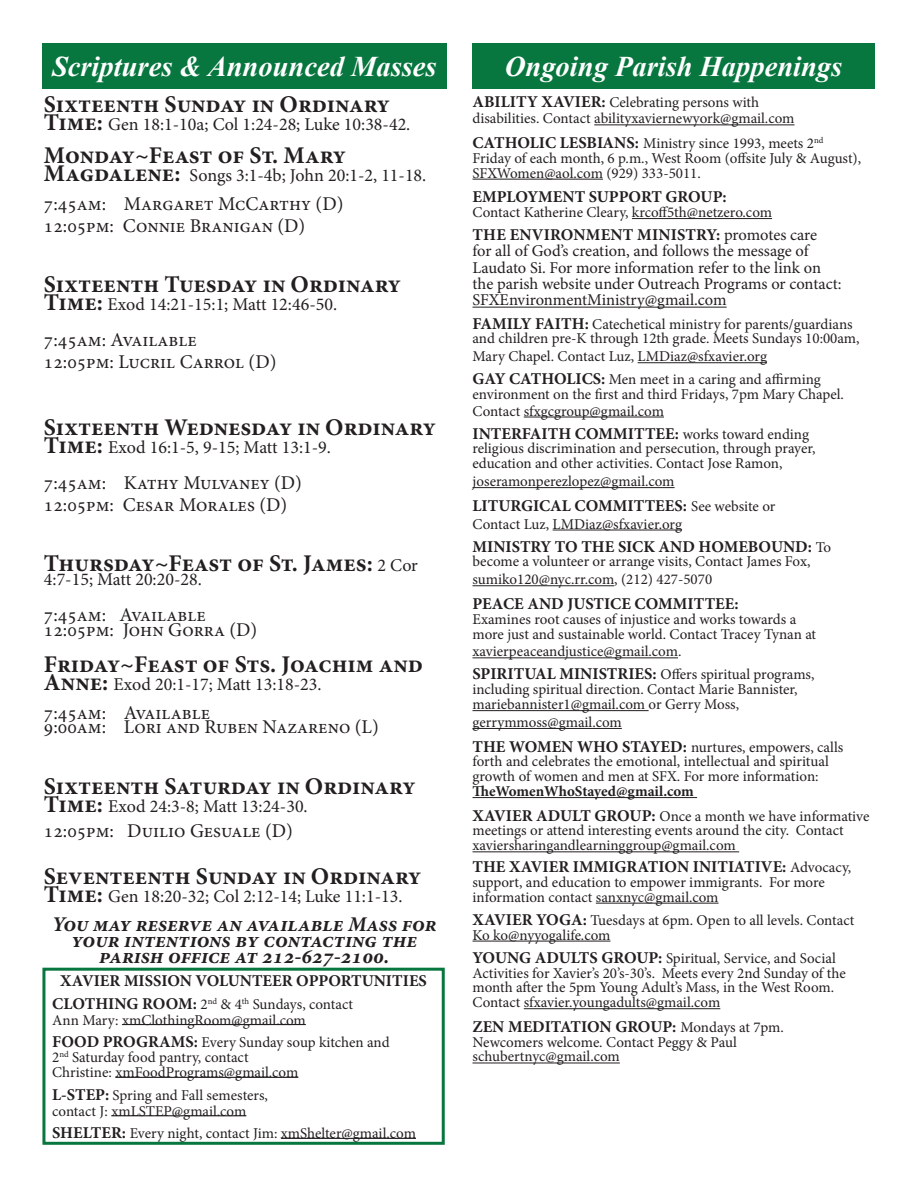
<style>
.page{position:relative;width:918px;height:1188px;background:#fff}
.page>*{position:absolute;margin:0;border:0;box-sizing:border-box;transform-origin:0 0}
.t1{font:italic 700 28.5px "Times New Roman";color:#fff}
.t2{font:700 24px "Minion Pro";color:#231f20}
.t3{font:italic 700 21px/15.8px "Minion Pro";color:#231f20;text-align:center}
.t4{font:19.5px "Minion Pro";color:#231f20}
.t5{font:18px "Minion Pro";color:#231f20}
.t6{font:700 16.5px "Minion Pro";color:#231f20}
.t7{font:16.5px/16.4px "Minion Pro";letter-spacing:-.005em;color:#231f20}
.t8{font:15px/14.9px "Minion Pro";color:#231f20}
.s1{font-weight:700;font-size:16.5px}
.s2{font-weight:700}
.s3{font-weight:400;font-size:15px}
.s4{font-weight:700;font-size:24px}
.s5{font-weight:400;font-size:18px}
</style>
<div class="page">
<div style="left:42px;top:43px;width:405px;height:46px;background:#08763f"></div>
<div style="left:472px;top:43px;width:403px;height:46px;background:#08763f"></div>
<hr style="left:594px;top:124px;width:201px;height:1px;background:#231f20">
<hr style="left:472px;top:179px;width:131px;height:1px;background:#231f20">
<hr style="left:632px;top:218px;width:140px;height:1px;background:#231f20">
<hr style="left:472px;top:307px;width:255px;height:1px;background:#231f20">
<hr style="left:638px;top:362px;width:129px;height:1px;background:#231f20">
<hr style="left:524px;top:417px;width:140px;height:1px;background:#231f20">
<hr style="left:472px;top:487px;width:203px;height:1px;background:#231f20">
<hr style="left:553px;top:530px;width:129px;height:1px;background:#231f20">
<hr style="left:472px;top:585px;width:142px;height:1px;background:#231f20">
<hr style="left:472px;top:657px;width:206px;height:1px;background:#231f20">
<hr style="left:472px;top:710px;width:177px;height:1px;background:#231f20">
<hr style="left:472px;top:728px;width:150px;height:1px;background:#231f20">
<hr style="left:472px;top:797px;width:225px;height:1px;background:#231f20">
<hr style="left:472px;top:851px;width:267px;height:1px;background:#231f20">
<hr style="left:596px;top:903px;width:123px;height:1px;background:#231f20">
<hr style="left:472px;top:941px;width:138px;height:1px;background:#231f20">
<hr style="left:524px;top:1008px;width:196px;height:1px;background:#231f20">
<hr style="left:472px;top:1063px;width:148px;height:1px;background:#231f20">
<hr style="left:122px;top:1024px;width:184px;height:1px;background:#231f20">
<hr style="left:115px;top:1077px;width:183px;height:1px;background:#231f20">
<hr style="left:111px;top:1115px;width:135px;height:1px;background:#231f20">
<hr style="left:281px;top:1138px;width:135px;height:1px;background:#231f20">
<div style="left:42px;top:968px;width:403px;height:177px;border:3px solid #08763f"></div>
<p class="t1" style="left:52px;top:46px;width:386px">Scriptures &amp; Announced Masses</p>
<p class="t1" style="left:505px;top:46px;width:339px">Ongoing Parish Happenings</p>
<p class="t8" style="left:472px;top:95px;width:288px"><span class="s1">ABILITY XAVIER:</span> Celebrating persons with</p>
<p class="t8" style="left:472px;top:111px;width:324px">disabilities. Contact abilityxaviernewyork@gmail.com</p>
<p class="t8" style="left:472px;top:136px;width:390px"><span class="s1">CATHOLIC LESBIANS:</span> Ministry since 1993, meets 2<sup>nd<br></sup>Friday of each month, 6 p.m., West Room (offsite July &amp; August),<br>SFXWomen@aol.com (929) 333-5011.</p>
<p class="t6" style="left:472px;top:185px;width:256px">EMPLOYMENT SUPPORT GROUP:</p>
<p class="t8" style="left:472px;top:205px;width:301px">Contact Katherine Cleary, krcoff5th@netzero.com</p>
<p class="t7" style="left:472px;top:227px;width:371px"><span class="s2">THE ENVIRONMENT MINISTRY:</span> promotes care<br>for all of God’s creation, and follows the message of Laudato Si. For more information refer to the link on the parish website under Outreach Programs or contact:<br>SFXEnvironmentMinistry@gmail.com</p>
<p class="t8" style="left:472px;top:316px;width:389px"><span class="s1">FAMILY FAITH:</span> Catechetical ministry for parents/guardians and children pre-K through 12th grade. Meets Sundays 10:00am,</p>
<p class="t8" style="left:473px;top:349px;width:296px">Mary Chapel. Contact Luz, LMDiaz@sfxavier.org</p>
<p class="t8" style="left:472px;top:372px;width:350px"><span class="s1">GAY CATHOLICS:</span> Men meet in a caring and affirming</p>
<p class="t8" style="left:473px;top:386px;width:373px;line-height:16.4px">environment on the first and third Fridays, 7pm Mary Chapel.<br>Contact sfxgcgroup@gmail.com</p>
<p class="t6" style="left:472px;top:422px;width:338px">INTERFAITH COMMITTEE: <span class="s3">works toward ending</span></p>
<p class="t8" style="left:472px;top:441px;width:345px">religious discrimination and persecution, through prayer,</p>
<p class="t8" style="left:472px;top:456px;width:312px">education and other activities. Contact Jose Ramon,</p>
<p class="t8" style="left:472px;top:474px;width:204px">joseramonperezlopez@gmail.com</p>
<p class="t6" style="left:472px;top:494px;width:304px">LITURGICAL COMMITTEES: <span class="s3">See website or</span></p>
<p class="t8" style="left:473px;top:516px;width:211px">Contact Luz, LMDiaz@sfxavier.org</p>
<p class="t6" style="left:472px;top:535px;width:360px">MINISTRY TO THE SICK AND HOMEBOUND: <span class="s3">To</span></p>
<p class="t8" style="left:473px;top:554px;width:340px">become a volunteer or arrange visits, Contact James Fox,</p>
<p class="t8" style="left:473px;top:572px;width:241px">sumiko120@nyc.rr.com, (212) 427-5070</p>
<p class="t6" style="left:472px;top:592px;width:268px">PEACE AND JUSTICE COMMITTEE:</p>
<p class="t8" style="left:472px;top:612px;width:345px">Examines root causes of injustice and works towards a more just and sustainable world. Contact Tracey Tynan at</p>
<p class="t8" style="left:472px;top:644px;width:210px">xavierpeaceandjustice@gmail.com.</p>
<p class="t8" style="left:472px;top:667px;width:344px"><span class="s1">SPIRITUAL MINISTRIES:</span> Offers spiritual programs,</p>
<p class="t8" style="left:473px;top:682px;width:327px">including spiritual direction. Contact Marie Bannister,</p>
<p class="t8" style="left:473px;top:697px;width:268px">mariebannister1@gmail.com or Gerry Moss,</p>
<p class="t8" style="left:473px;top:715px;width:151px">gerrymmoss@gmail.com</p>
<p class="t8" style="left:472px;top:739px;width:372px"><span class="s1">THE WOMEN WHO STAYED:</span> nurtures, empowers, calls forth and celebrates the emotional, intellectual and spiritual growth of women and men at SFX. For more information:<br><span class="s2">TheWomenWhoStayed@gmail.com</span></p>
<p class="t8" style="left:472px;top:809px;width:398px"><span class="s1">XAVIER ADULT GROUP:</span> Once a month we have informative meetings or attend interesting events around the city. Contact xaviersharingandlearninggroup@gmail.com</p>
<p class="t6" style="left:472px;top:855px;width:380px">THE XAVIER IMMIGRATION INITIATIVE: <span class="s3">Advocacy,</span></p>
<p class="t8" style="left:473px;top:875px;width:354px">support, and education to empower immigrants. For more information contact sanxnyc@gmail.com</p>
<p class="t8" style="left:472px;top:913px;width:384px"><span class="s1">XAVIER YOGA:</span> Tuesdays at 6pm. Open to all levels. Contact<br>Ko ko@nyyogalife.com</p>
<p class="t8" style="left:472px;top:951px;width:375px"><span class="s1">YOUNG ADULTS GROUP:</span> Spiritual, Service, and Social Activities for Xavier’s 20’s-30’s. Meets every 2nd Sunday of the month after the 5pm Young Adult’s Mass, in the West Room.<br>Contact sfxavier.youngadults@gmail.com</p>
<p class="t6" style="left:472px;top:1015px;width:313px">ZEN MEDITATION GROUP: <span class="s3">Mondays at 7pm.</span></p>
<p class="t8" style="left:473px;top:1034px;width:266px">Newcomers welcome. Contact Peggy &amp; Paul</p>
<p class="t8" style="left:473px;top:1049px;width:149px">schubertnyc@gmail.com</p>
<p class="t2" style="left:44px;top:88px;width:348px">Sixteenth Sunday in Ordinary</p>
<p class="t5" style="left:44px;top:113px;width:368px"><span class="s4">Time:</span> Gen 18:1-10a; Col 1:24-28; Luke 10:38-42.</p>
<p class="t2" style="left:44px;top:139px;width:304px">Monday~Feast of St. Mary</p>
<p class="t5" style="left:44px;top:163px;width:384px"><span class="s4">Magdalene:</span> Songs 3:1-4b; John 20:1-2, 11-18.</p>
<p class="t4" style="left:44px;top:191px;width:301px">7:45am: Margaret McCarthy (D)</p>
<p class="t4" style="left:44px;top:212px;width:263px">12:05pm: Connie Branigan (D)</p>
<p class="t2" style="left:44px;top:268px;width:359px">Sixteenth Tuesday in Ordinary</p>
<p class="t5" style="left:44px;top:293px;width:295px"><span class="s4">Time:</span> Exod 14:21-15:1; Matt 12:46-50.</p>
<p class="t4" style="left:44px;top:327px;width:154px">7:45am: Available</p>
<p class="t4" style="left:44px;top:349px;width:234px">12:05pm: Lucril Carrol (D)</p>
<p class="t2" style="left:44px;top:411px;width:393px">Sixteenth Wednesday in Ordinary</p>
<p class="t5" style="left:44px;top:436px;width:289px"><span class="s4">Time:</span> Exod 16:1-5, 9-15; Matt 13:1-9.</p>
<p class="t4" style="left:44px;top:470px;width:260px">7:45am: Kathy Mulvaney (D)</p>
<p class="t4" style="left:44px;top:491px;width:245px">12:05pm: Cesar Morales (D)</p>
<p class="t2" style="left:44px;top:547px;width:376px">Thursday~Feast of St. James: <span class="s5">2 Cor</span></p>
<p class="t5" style="left:44px;top:567px;width:159px">4:7-15; Matt 20:20-28.</p>
<p class="t4" style="left:44px;top:602px;width:163px">7:45am: Available</p>
<p class="t4" style="left:44px;top:616px;width:215px">12:05pm: John Gorra (D)</p>
<p class="t2" style="left:44px;top:647px;width:381px">Friday~Feast of Sts. Joachim and</p>
<p class="t5" style="left:44px;top:672px;width:279px"><span class="s4">Anne:</span> Exod 20:1-17; Matt 13:18-23.</p>
<p class="t4" style="left:44px;top:700px;width:168px">7:45am: Available</p>
<p class="t4" style="left:44px;top:714px;width:336px">9:00am: Lori and Ruben Nazareno (L)</p>
<p class="t2" style="left:44px;top:770px;width:373px">Sixteenth Saturday in Ordinary</p>
<p class="t5" style="left:44px;top:794px;width:265px"><span class="s4">Time:</span> Exod 24:3-8; Matt 13:24-30.</p>
<p class="t4" style="left:44px;top:818px;width:251px">12:05pm: Duilio Gesuale (D)</p>
<p class="t2" style="left:44px;top:860px;width:379px">Seventeenth Sunday in Ordinary</p>
<p class="t5" style="left:44px;top:884px;width:360px"><span class="s4">Time:</span> Gen 18:20-32; Col 2:12-14; Luke 11:1-13.</p>
<p class="t3" style="left:52px;top:917px;width:386px">You may reserve an available Mass for your intentions by contacting the parish office at 212-627-2100.</p>
<p class="t6" style="left:60px;top:969px;width:368px">XAVIER MISSION VOLUNTEER OPPORTUNITIES</p>
<p class="t8" style="left:52px;top:997px;width:302px"><span class="s1">CLOTHING ROOM:</span> 2<sup>nd</sup> &amp; 4<sup>th</sup> Sundays, contact</p>
<p class="t8" style="left:52px;top:1012px;width:255px">Ann Mary: xmClothingRoom@gmail.com</p>
<p class="t8" style="left:52px;top:1035px;width:339px"><span class="s1">FOOD PROGRAMS:</span> Every Sunday soup kitchen and</p>
<p class="t8" style="left:52px;top:1049px;width:198px">2<sup>nd</sup> Saturday food pantry, contact</p>
<p class="t8" style="left:52px;top:1065px;width:248px">Christine: xmFoodPrograms@gmail.com</p>
<p class="t8" style="left:52px;top:1088px;width:217px"><span class="s1">L-STEP:</span> Spring and Fall semesters,</p>
<p class="t8" style="left:52px;top:1104px;width:196px">contact J: xmLSTEP@gmail.com</p>
<p class="t8" style="left:52px;top:1126px;width:365px"><span class="s1">SHELTER:</span> Every night, contact Jim: xmShelter@gmail.com</p>
</div>
